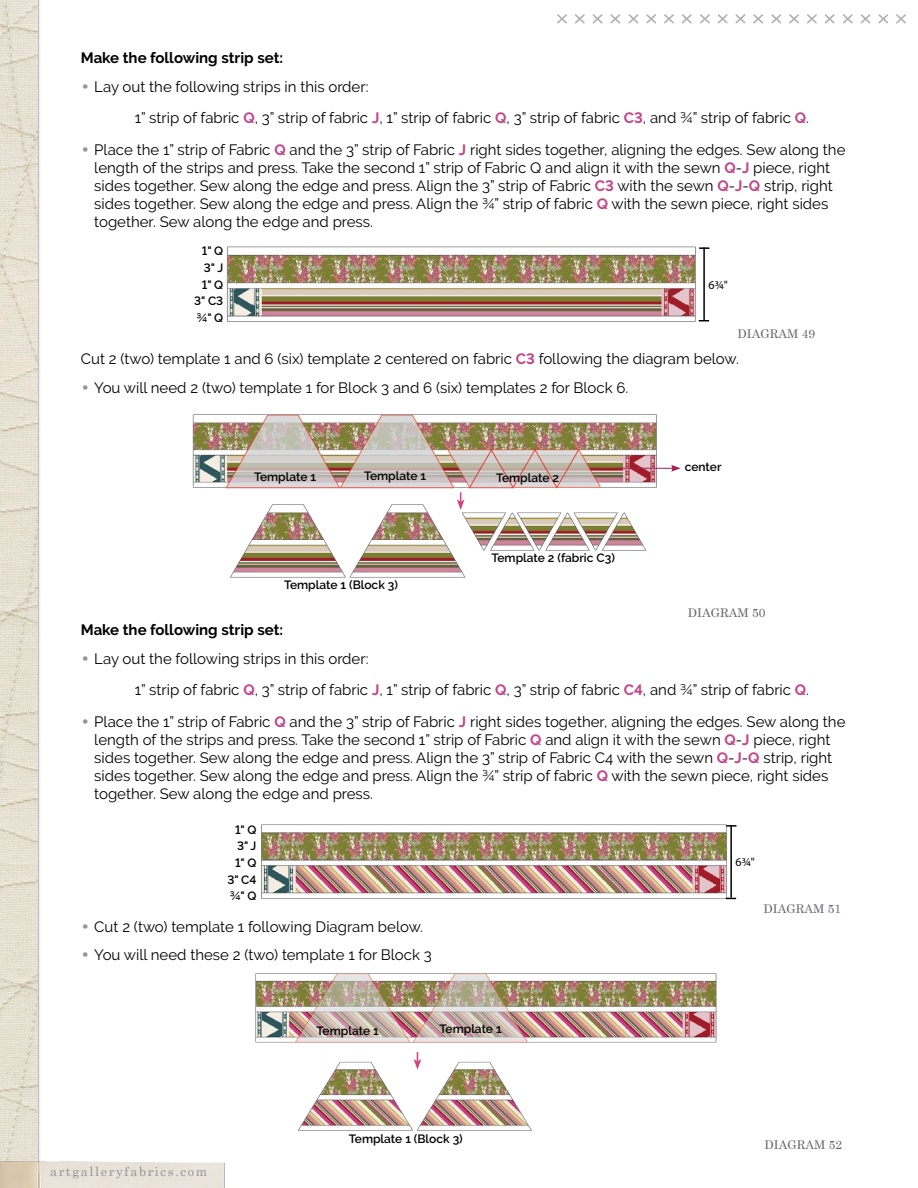
<style>
.page{position:relative;width:918px;height:1188px;background:#fff}
.page>*{position:absolute;margin:0;border:0;box-sizing:border-box;transform-origin:0 0}
.t1{font:15px/18px "Raleway";color:#000}
.t2{font:700 15px "Raleway";color:#000}
.t3{font:12.75px "Century Schoolbook";letter-spacing:.125em;color:#939494}
.t4{font:600 12px/16.5px "Raleway";color:#000;text-align:right}
.t5{font:12px "Century Schoolbook";color:#636466}
.t6{font:12px "Myriad Pro";color:#000}
.s1{font-family:"Century Gothic";color:#939598}
.s2{font-weight:700;color:#c44489}
</style>
<div class="page">
<img style="left:0;top:0;width:40px;height:1154px">
<img style="left:0;top:1154px;width:225px;height:34px">
<svg style="left:557px;top:14px;width:349px;height:10px"></svg>
<img style="left:192px;top:414px;width:470px;height:164px">
<img style="left:226px;top:246px;width:475px;height:76px">
<img style="left:255px;top:973px;width:462px;height:158px">
<img style="left:261px;top:824px;width:471px;height:76px">
<svg style="left:457px;top:492px;width:7px;height:18px"></svg>
<svg style="left:414px;top:1052px;width:7px;height:18px"></svg>
<hr style="left:703px;top:248px;width:2px;height:72px;background:#000">
<svg style="left:699px;top:247px;width:10px;height:2px"></svg>
<hr style="left:730px;top:825px;width:2px;height:73px;background:#000">
<svg style="left:726px;top:825px;width:11px;height:2px"></svg>
<hr style="left:619px;top:468px;width:55px;height:1px;background:#a8214d">
<svg style="left:671px;top:465px;width:10px;height:7px"></svg>
<p class="t2" style="left:81px;top:49px;width:204px">Make the following strip set:</p>
<p class="t1" style="left:135px;top:71px;width:676px;line-height:31.5px;text-indent:-54px"><span class="s1">•</span> Lay out the following strips in this order:<br>1” strip of fabric <span class="s2">Q</span>, 3” strip of fabric <span class="s2">J</span>, 1” strip of fabric <span class="s2">Q</span>, 3” strip of fabric <span class="s2">C3</span>, and ¾” strip of fabric <span class="s2">Q</span>.</p>
<p class="t1" style="left:94px;top:140px;width:753px;text-indent:-14px"><span class="s1">•</span> Place the 1” strip of Fabric <span class="s2">Q</span> and the 3” strip of Fabric <span class="s2">J</span> right sides together, aligning the edges. Sew along the length of the strips and press. Take the second 1” strip of Fabric Q and align it with the sewn <span class="s2">Q</span>-<span class="s2">J</span> piece, right sides together. Sew along the edge and press. Align the 3” strip of Fabric <span class="s2">C3</span> with the sewn <span class="s2">Q</span>-<span class="s2">J</span>-<span class="s2">Q</span> strip, right sides together. Sew along the edge and press. Align the ¾” strip of fabric <span class="s2">Q</span> with the sewn piece, right sides together. Sew along the edge and press.</p>
<p class="t4" style="left:194px;top:243px;width:31px">1" Q<br>3" J<br>1" Q<br>3" C3 ¾" Q</p>
<p class="t6" style="left:709px;top:277px;width:21px">6¾"</p>
<p class="t5" style="left:738px;top:324px;width:79px">DIAGRAM 49</p>
<p class="t1" style="left:81px;top:350px;width:660px">Cut 2 (two) template 1 and 6 (six) template 2 centered on fabric <span class="s2">C3</span> following the diagram below.</p>
<p class="t1" style="left:81px;top:378px;width:549px"><span class="s1">•</span> You will need 2 (two) template 1 for Block 3 and 6 (six) templates 2 for Block 6.</p>
<p class="t4" style="left:254px;top:469px;width:64px">Template 1</p>
<p class="t4" style="left:364px;top:467px;width:64px">Template 1</p>
<p class="t4" style="left:496px;top:470px;width:65px">Template 2</p>
<p class="t4" style="left:284px;top:577px;width:115px">Template 1 (Block 3)</p>
<p class="t4" style="left:491px;top:550px;width:125px">Template 2 (fabric C3)</p>
<p class="t4" style="left:685px;top:458px;width:38px">center</p>
<p class="t5" style="left:688px;top:603px;width:79px">DIAGRAM 50</p>
<p class="t2" style="left:81px;top:621px;width:204px">Make the following strip set:</p>
<p class="t1" style="left:135px;top:642px;width:676px;line-height:31.5px;text-indent:-54px"><span class="s1">•</span> Lay out the following strips in this order:<br>1” strip of fabric <span class="s2">Q</span>, 3” strip of fabric <span class="s2">J</span>, 1” strip of fabric <span class="s2">Q</span>, 3” strip of fabric <span class="s2">C4</span>, and ¾” strip of fabric <span class="s2">Q</span>.</p>
<p class="t1" style="left:94px;top:712px;width:753px;text-indent:-14px"><span class="s1">•</span> Place the 1” strip of Fabric <span class="s2">Q</span> and the 3” strip of Fabric <span class="s2">J</span> right sides together, aligning the edges. Sew along the length of the strips and press. Take the second 1” strip of Fabric <span class="s2">Q</span> and align it with the sewn <span class="s2">Q</span>-<span class="s2">J</span> piece, right sides together. Sew along the edge and press. Align the 3” strip of Fabric C4 with the sewn <span class="s2">Q</span>-<span class="s2">J</span>-<span class="s2">Q</span> strip, right sides together. Sew along the edge and press. Align the ¾” strip of fabric <span class="s2">Q</span> with the sewn piece, right sides together. Sew along the edge and press.</p>
<p class="t4" style="left:227px;top:821px;width:31px">1" Q<br>3" J<br>1" Q<br>3" C4 ¾" Q</p>
<p class="t1" style="left:81px;top:918px;width:344px"><span class="s1">•</span> Cut 2 (two) template 1 following Diagram below.</p>
<p class="t1" style="left:81px;top:946px;width:353px"><span class="s1">•</span> You will need these 2 (two) template 1 for Block 3</p>
<p class="t4" style="left:317px;top:1023px;width:64px">Template 1</p>
<p class="t4" style="left:440px;top:1021px;width:64px">Template 1</p>
<p class="t3" style="left:50px;top:1161px;width:159px">artgalleryfabrics.com</p>
<p class="t4" style="left:349px;top:1131px;width:115px">Template 1 (Block 3)</p>
<p class="t6" style="left:736px;top:855px;width:21px">6¾"</p>
<p class="t5" style="left:764px;top:898px;width:79px">DIAGRAM 51</p>
<p class="t5" style="left:765px;top:1135px;width:79px">DIAGRAM 52</p>
</div>
